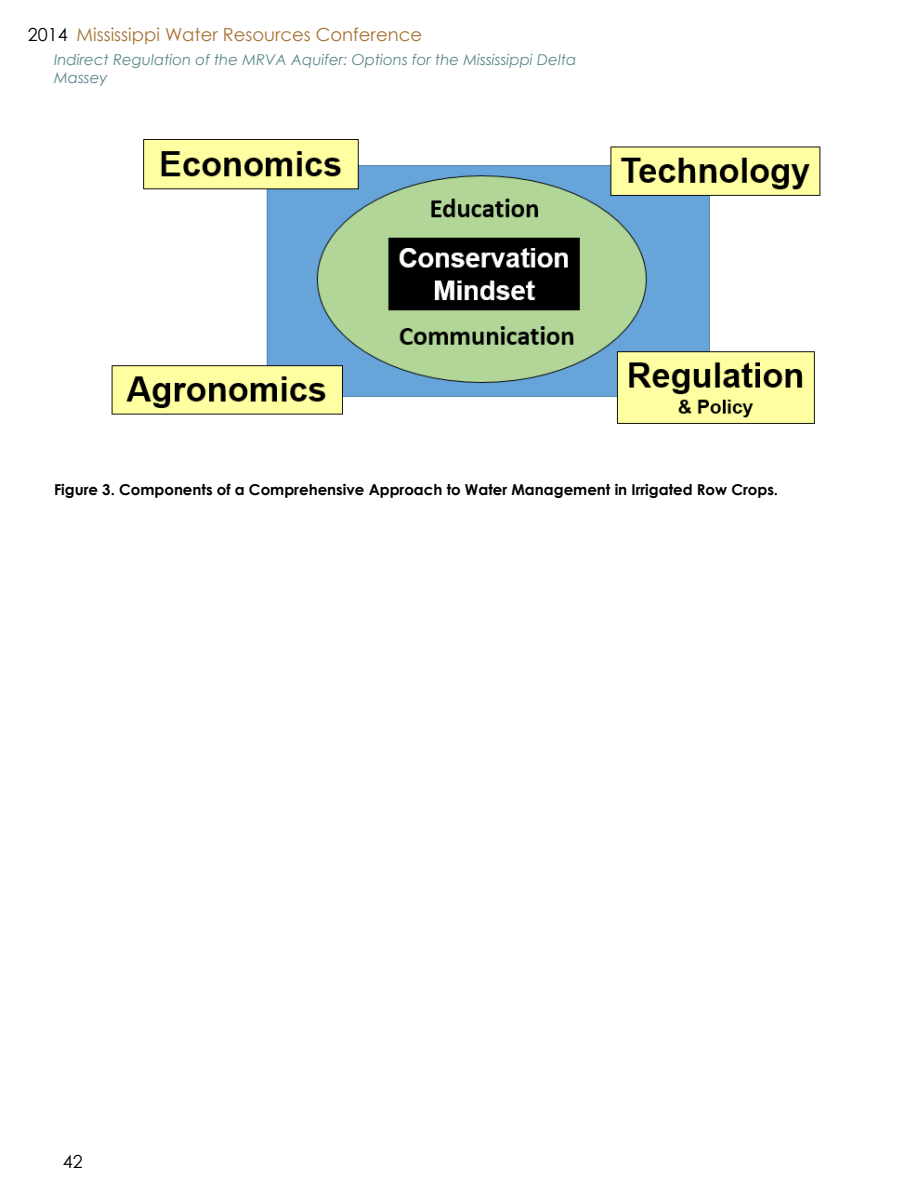
<style>
.page{position:relative;width:918px;height:1188px;background:#fff}
.page>*{position:absolute;margin:0;border:0;box-sizing:border-box;transform-origin:0 0}
.t1{font:18px "Century Gothic";color:#a67233}
.t2{font:18px "Century Gothic";color:#000}
.t3{font:700 15px "Century Gothic";color:#000}
.t4{font:italic 15px/18px "Century Gothic";color:#5a878c}
.s1{color:#000}
</style>
<div class="page">
<img style="left:111px;top:139px;width:710px;height:285px">
<p class="t1" style="left:28px;top:21px;width:396px"><span class="s1">2014</span> Mississippi Water Resources Conference</p>
<p class="t4" style="left:54px;top:51px;width:524px">Indirect Regulation of the MRVA Aquifer: Options for the Mississippi Delta<br>Massey</p>
<p class="t3" style="left:54px;top:478px;width:726px">Figure 3. Components of a Comprehensive Approach to Water Management in Irrigated Row Crops.</p>
<p class="t2" style="left:63px;top:1149px;width:21px">42</p>
</div>
